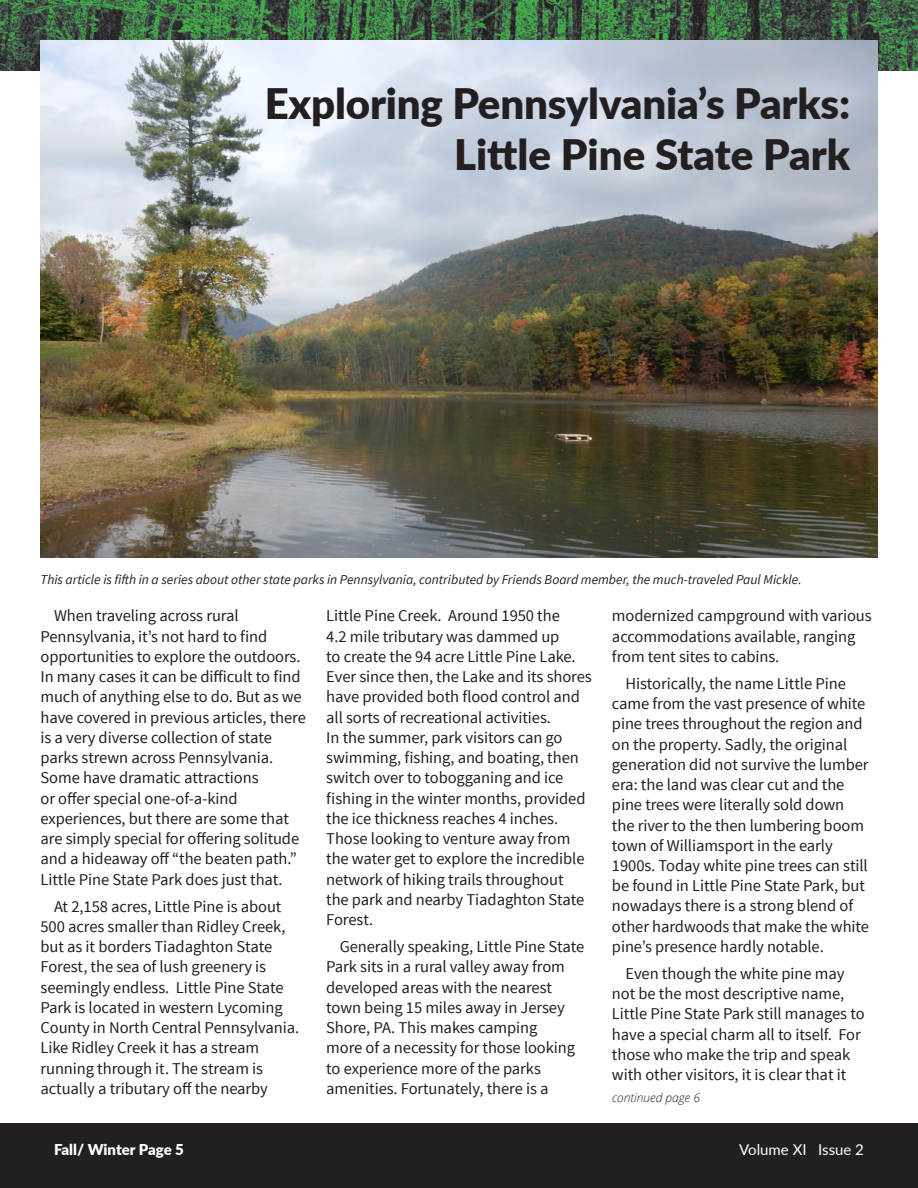
<style>
.page{position:relative;width:918px;height:1188px;background:#fff}
.page>*{position:absolute;margin:0;border:0;box-sizing:border-box;transform-origin:0 0}
.t1{font:900 42px/50.4px "Lato";letter-spacing:-.005em;color:#231f20;text-align:right}
.t2{font:16.5px/20.2px "Source Sans Pro";letter-spacing:-.005em;color:#231f20}
.t3{font:900 15px "Lato";letter-spacing:-.005em;color:#fff}
.t4{font:15px "Lato";color:#fff}
.t5{font:italic 13.5px "Source Sans Pro";color:#231f20}
.t6{font:italic 300 12px "Open Sans";color:#231f20}
</style>
<div class="page">
<div style="left:0;top:1123px;width:918px;height:65px;background:#231f20"></div>
<img style="left:0;top:0;width:918px;height:71px">
<img style="left:40px;top:40px;width:837px;height:517px">
<h1 class="t1" style="left:265px;top:77px;width:587px">Exploring Pennsylvania’s Parks:<br>Little Pine State Park</h1>
<p class="t5" style="left:40px;top:571px;width:763px">This article is fifth in a series about other state parks in Pennsylvania, contributed by Friends Board member, the much-traveled Paul Mickle.</p>
<p class="t2" style="left:41px;top:606px;width:267px;text-indent:13px">When traveling across rural Pennsylvania, it’s not hard to find opportunities to explore the outdoors.<br>In many cases it can be difficult to find much of anything else to do. But as we have covered in previous articles, there is a very diverse collection of state parks strewn across Pennsylvania.<br>Some have dramatic attractions<br>or offer special one-of-a-kind experiences, but there are some that are simply special for offering solitude and a hideaway off “the beaten path.” Little Pine State Park does just that.</p>
<p class="t2" style="left:41px;top:896px;width:260px;text-indent:13px">At 2,158 acres, Little Pine is about 500 acres smaller than Ridley Creek, but as it borders Tiadaghton State Forest, the sea of lush greenery is seemingly endless. Little Pine State Park is located in western Lycoming County in North Central Pennsylvania.<br>Like Ridley Creek it has a stream running through it. The stream is actually a tributary off the nearby</p>
<p class="t2" style="left:326px;top:606px;width:267px">Little Pine Creek. Around 1950 the<br>4.2 mile tributary was dammed up<br>to create the 94 acre Little Pine Lake.<br>Ever since then, the Lake and its shores have provided both flood control and all sorts of recreational activities.<br>In the summer, park visitors can go swimming, fishing, and boating, then switch over to tobogganing and ice fishing in the winter months, provided the ice thickness reaches 4 inches.<br>Those looking to venture away from the water get to explore the incredible network of hiking trails throughout<br>the park and nearby Tiadaghton State Forest.</p>
<p class="t2" style="left:326px;top:937px;width:259px;text-indent:13px">Generally speaking, Little Pine State Park sits in a rural valley away from developed areas with the nearest town being 15 miles away in Jersey Shore, PA. This makes camping<br>more of a necessity for those looking to experience more of the parks amenities. Fortunately, there is a</p>
<p class="t2" style="left:612px;top:606px;width:261px">modernized campground with various accommodations available, ranging from tent sites to cabins.</p>
<p class="t2" style="left:612px;top:673px;width:259px;text-indent:13px">Historically, the name Little Pine came from the vast presence of white pine trees throughout the region and on the property. Sadly, the original generation did not survive the lumber era: the land was clear cut and the pine trees were literally sold down the river to the then lumbering boom town of Williamsport in the early 1900s. Today white pine trees can still be found in Little Pine State Park, but nowadays there is a strong blend of other hardwoods that make the white pine’s presence hardly notable.</p>
<p class="t2" style="left:612px;top:964px;width:254px;text-indent:13px">Even though the white pine may not be the most descriptive name, Little Pine State Park still manages to have a special charm all to itself. For those who make the trip and speak with other visitors, it is clear that it</p>
<p class="t6" style="left:612px;top:1090px;width:90px">continued page 6</p>
<p class="t3" style="left:54px;top:1138px;width:131px">Fall/ Winter Page 5</p>
<p class="t4" style="left:739px;top:1138px;width:126px">Volume XI Issue 2</p>
</div>
